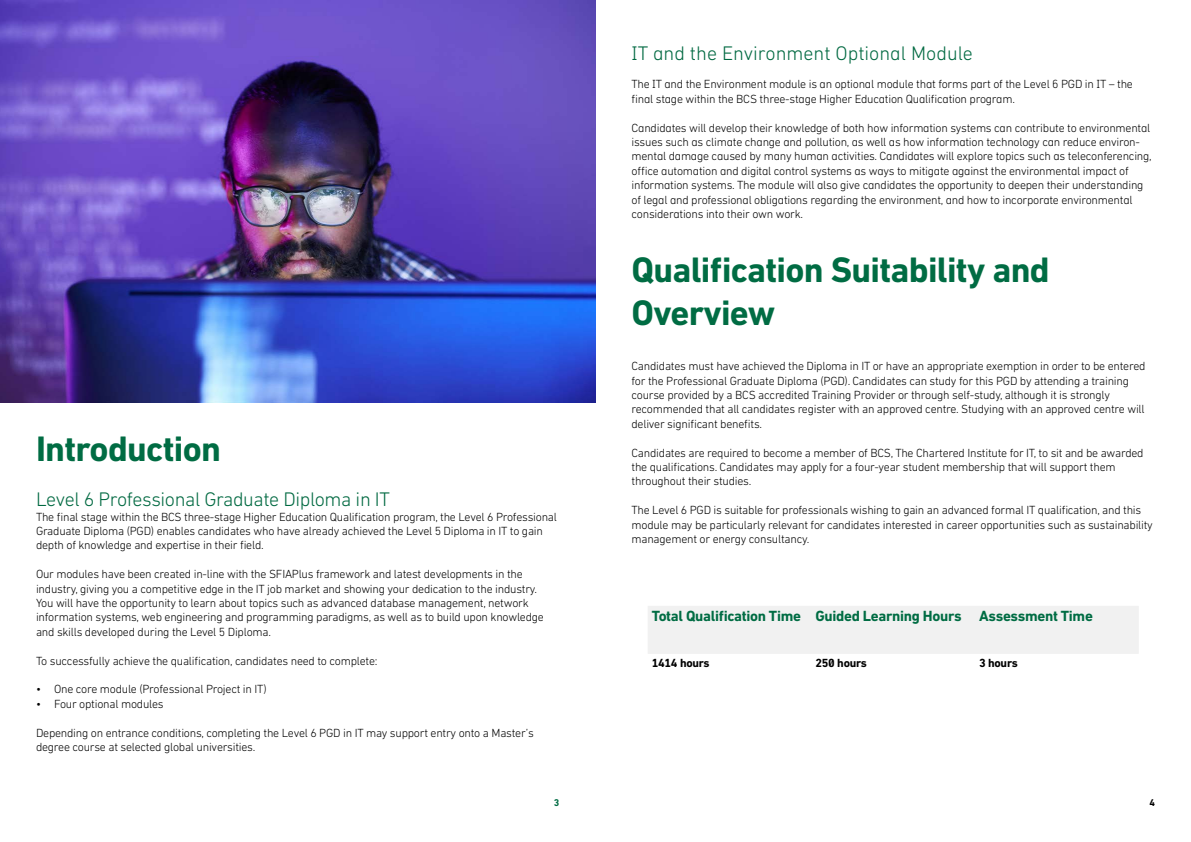
<style>
.page{position:relative;width:1191px;height:842px;background:#fff}
.page>*{position:absolute;margin:0;border:0;box-sizing:border-box;transform-origin:0 0}
.t1{font:700 36px/43.2px "DIN Next LT Pro";letter-spacing:-.02em;color:#006c43}
.t2{font:300 20px "DIN Next LT Pro";letter-spacing:-.02em;color:#006941}
.t3{font:300 20px "DIN Next LT Pro";color:#006941}
.t4{font:700 15px "DIN Next LT Pro";letter-spacing:-.02em;color:#006c43}
.t5{font:300 12px/14.4px "DIN Next LT Pro";letter-spacing:-.02em;color:#000}
.t6{font:700 12px "DIN Next LT Pro";letter-spacing:-.02em;color:#000}
.t7{font:700 10px "DIN Next LT Pro";color:#006c43}
.t8{font:700 10px "DIN Next LT Pro";color:#000}
</style>
<div class="page">
<img style="left:0;top:0;width:595px;height:403px">
<div style="left:648px;top:606px;width:490px;height:48px;background:#f1f1f1"></div>
<h1 class="t1" style="left:36px;top:427px;width:187px">Introduction</h1>
<h2 class="t2" style="left:36px;top:488px;width:355px">Level 6 Professional Graduate Diploma in IT</h2>
<p class="t5" style="left:36px;top:509px;width:522px">The final stage within the BCS three-stage Higher Education Qualification program, the Level 6 Professional<br>Graduate Diploma (PGD) enables candidates who have already achieved the Level 5 Diploma in IT to gain depth of knowledge and expertise in their field.</p>
<p class="t5" style="left:36px;top:567px;width:509px">Our modules have been created in-line with the SFIAPlus framework and latest developments in the industry, giving you a competitive edge in the IT job market and showing your dedication to the industry.<br>You will have the opportunity to learn about topics such as advanced database management, network information systems, web engineering and programming paradigms, as well as to build upon knowledge and skills developed during the Level 5 Diploma.</p>
<p class="t5" style="left:36px;top:653px;width:343px">To successfully achieve the qualification, candidates need to complete:</p>
<p class="t5" style="left:36px;top:682px;width:232px">• One core module (Professional Project in IT)</p>
<p class="t5" style="left:36px;top:696px;width:129px">• Four optional modules</p>
<p class="t5" style="left:36px;top:725px;width:499px">Depending on entrance conditions, completing the Level 6 PGD in IT may support entry onto a Master’s degree course at selected global universities.</p>
<h2 class="t3" style="left:631px;top:41px;width:343px">IT and the Environment Optional Module</h2>
<p class="t5" style="left:631px;top:77px;width:503px">The IT and the Environment module is an optional module that forms part of the Level 6 PGD in IT – the final stage within the BCS three-stage Higher Education Qualification program.</p>
<p class="t5" style="left:631px;top:120px;width:522px">Candidates will develop their knowledge of both how information systems can contribute to environmental issues such as climate change and pollution, as well as how information technology can reduce environ&shy;mental damage caused by many human activities. Candidates will explore topics such as teleconferencing, office automation and digital control systems as ways to mitigate against the environmental impact of information systems. The module will also give candidates the opportunity to deepen their understanding of legal and professional obligations regarding the environment, and how to incorporate environmental considerations into their own work.</p>
<h1 class="t1" style="left:631px;top:248px;width:420px">Qualification Suitability and<br>Overview</h1>
<p class="t5" style="left:631px;top:359px;width:515px">Candidates must have achieved the Diploma in IT or have an appropriate exemption in order to be entered for the Professional Graduate Diploma (PGD). Candidates can study for this PGD by attending a training course provided by a BCS accredited Training Provider or through self-study, although it is strongly recommended that all candidates register with an approved centre. Studying with an approved centre will deliver significant benefits.</p>
<p class="t5" style="left:631px;top:445px;width:513px">Candidates are required to become a member of BCS, The Chartered Institute for IT, to sit and be awarded the qualifications. Candidates may apply for a four-year student membership that will support them throughout their studies.</p>
<p class="t5" style="left:631px;top:503px;width:523px">The Level 6 PGD is suitable for professionals wishing to gain an advanced formal IT qualification, and this module may be particularly relevant for candidates interested in career opportunities such as sustainability management or energy consultancy.</p>
<p class="t4" style="left:651px;top:607px;width:443px">Total Qualification Time Guided Learning Hours Assessment Time</p>
<p class="t6" style="left:651px;top:656px;width:59px">1414 hours</p>
<p class="t6" style="left:815px;top:656px;width:53px">250 hours</p>
<p class="t6" style="left:979px;top:656px;width:40px">3 hours</p>
<p class="t7" style="left:554px;top:797px;width:7px">3</p>
<p class="t8" style="left:1149px;top:797px;width:7px">4</p>
</div>
